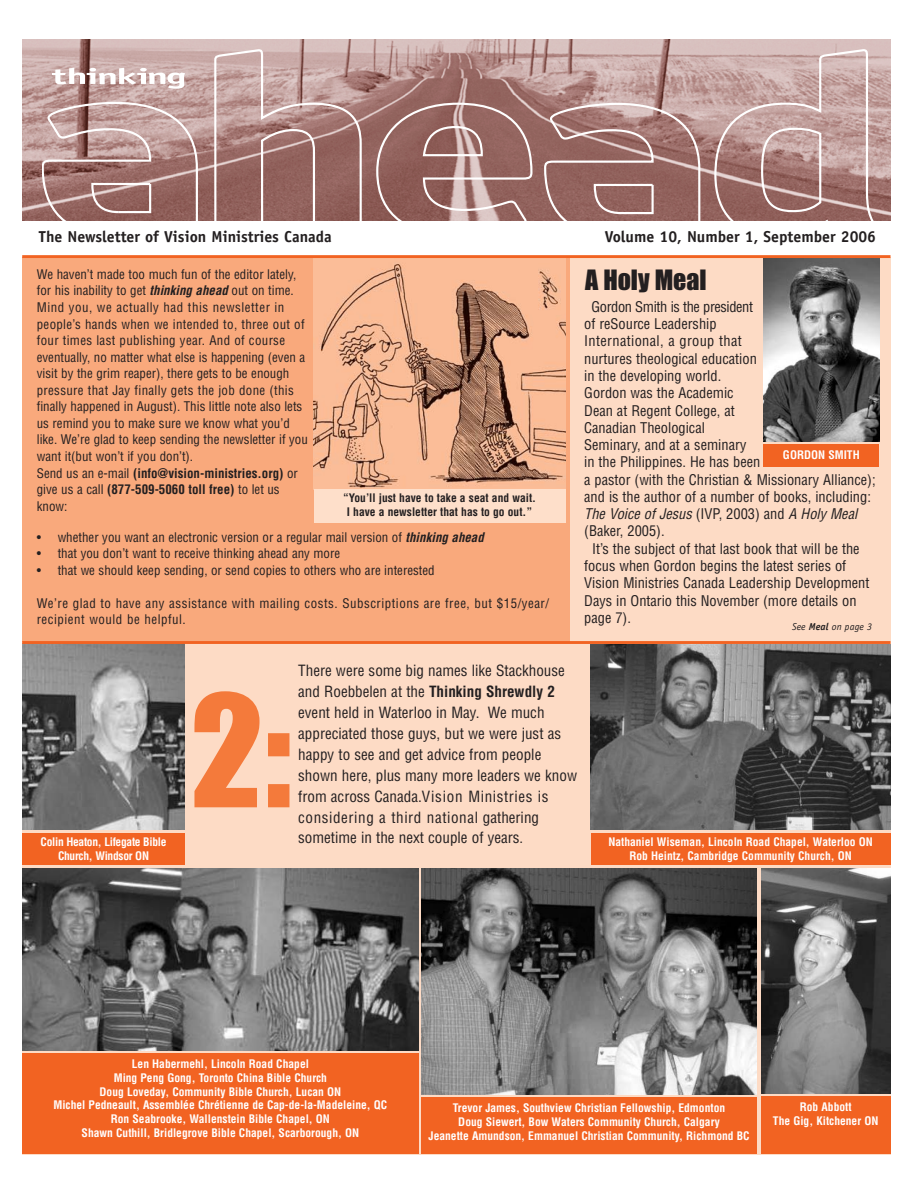
<style>
.page{position:relative;width:918px;height:1188px;background:#fff}
.page>*{position:absolute;margin:0;border:0;box-sizing:border-box;transform-origin:0 0}
.t1{font:144px "Impact";color:#f47a3b}
.t2{font:25.95px "Impact";color:#231f20}
.t3{font:700 15.9px "Officina Sans";color:#231f20}
.t4{font:condensed 15.15px/20.9px "Helvetica";color:#231f20}
.t5{font:condensed 14.4px "Helvetica";color:#231f20}
.t6{font:italic condensed 14.4px "Helvetica";color:#231f20}
.t7{font:condensed 14.4px "Helvetica";letter-spacing:-.025em;color:#231f20}
.t8{font:condensed 14.4px "Helvetica";letter-spacing:.025em;color:#231f20}
.t9{font:condensed 12.9px/16.5px "Helvetica";color:#231f20}
.t10{font:condensed 12.9px/16.5px "Helvetica";letter-spacing:.04em;color:#231f20}
.t11{font:700 condensed 11.55px/13.8px "Helvetica";color:#fff;text-align:center}
.t12{font:700 condensed 11.55px/13.8px "Helvetica";color:#231f20;text-align:center}
.t13{font:700 condensed 11.55px/13.8px "Helvetica";letter-spacing:-.025em;color:#fff;text-align:center}
.t14{font:italic 10.05px "Officina Sans";color:#231f20}
.s1{font-weight:700;font-style:italic}
.s2{font-weight:700}
.s3{font-size:14.4px}
.s4{font-style:normal}
</style>
<div class="page">
<div style="left:22px;top:257px;width:869px;height:897px;background:#fddbc5"></div>
<div style="left:591px;top:833px;width:300px;height:32px;background:#f26322"></div>
<div style="left:22px;top:257px;width:548px;height:385px;background:#f9a97c"></div>
<div style="left:761px;top:1096px;width:130px;height:58px;background:#f26322"></div>
<div style="left:421px;top:1098px;width:336px;height:56px;background:#f26322"></div>
<div style="left:22px;top:1054px;width:397px;height:100px;background:#f26322"></div>
<img style="left:22px;top:868px;width:396px;height:183px">
<img style="left:761px;top:868px;width:130px;height:226px">
<img style="left:421px;top:868px;width:336px;height:227px">
<img style="left:313px;top:258px;width:252px;height:232px">
<img style="left:764px;top:258px;width:115px;height:183px">
<img style="left:591px;top:644px;width:300px;height:186px">
<div style="left:22px;top:833px;width:163px;height:31px;background:#f26322"></div>
<img style="left:22px;top:644px;width:162px;height:185px">
<div style="left:764px;top:445px;width:115px;height:22px;background:#f26322"></div>
<hr style="left:22px;top:641px;width:869px;height:3px;background:#f26322">
<div style="left:314px;top:489px;width:251px;height:34px;background:#fedfca"></div>
<hr style="left:22px;top:255px;width:869px;height:3px;background:#f26322">
<img style="left:22px;top:40px;width:869px;height:181px">
<svg style="left:42px;top:48px;width:834px;height:173px;background:#ba9895"></svg>
<svg style="left:52px;top:68px;width:133px;height:21px"></svg>
<svg style="left:117px;top:102px;width:584px;height:119px;background:#a47a76"></svg>
<img style="left:538px;top:264px;width:22px;height:50px">
<p class="t3" style="left:39px;top:231px;width:294px">The Newsletter of Vision Ministries Canada</p>
<p class="t3" style="left:605px;top:231px;width:273px">Volume 10, Number 1, September 2006</p>
<p class="t9" style="left:37px;top:267px;width:273px">We haven’t made too much fun of the editor lately, for his inability to get <span class="s1">thinking ahead</span>out on time.<br>Mind you, we actually had this newsletter in people’s hands when we intended to, three out of four times last publishing year. And of course eventually, no matter what else is happening (even a visit by the grim reaper), there gets to be enough pressure that Jay finally gets the job done (this finally happened in August). This little note also lets us remind you to make sure we know what you’d like. We’re glad to keep sending the newsletter if you want it(but won’t if you don’t).<br>Send us an e-mail <span class="s2">(info@vision-ministries.org)</span> or give us a call <span class="s2">(877-509-5060 toll free)</span> to let us know:</p>
<p class="t9" style="left:37px;top:530px;width:451px">• whether you want an electronic version or a regular mail version of <span class="s1">thinking ahead</span></p>
<p class="t9" style="left:37px;top:546px;width:305px">• that you don’t want to receive thinking ahead any more</p>
<p class="t9" style="left:37px;top:563px;width:399px">• that we should keep sending, or send copies to others who are interested</p>
<p class="t10" style="left:37px;top:596px;width:514px">We’re glad to have any assistance with mailing costs. Subscriptions are free, but $15/year/ recipient would be helpful.</p>
<p class="t4" style="left:298px;top:662px;width:280px">There were some big names like Stackhouse and Roebbelen at the <span class="s2">Thinking Shrewdly 2 </span>event held in Waterloo in May. We much appreciated those guys, but we were just as happy to see and get advice from people shown here, plus many more leaders we know from across Canada.Vision Ministries is considering a third national gathering sometime in the next couple of years<span class="s3">.</span></p>
<h2 class="t2" style="left:585px;top:272px;width:123px">A Holy Meal</h2>
<p class="t7" style="left:591px;top:301px;width:163px">Gordon Smith is the president</p>
<p class="t5" style="left:584px;top:318px;width:134px">of reSource Leadership</p>
<p class="t8" style="left:584px;top:336px;width:159px">International, a group that</p>
<p class="t5" style="left:584px;top:353px;width:174px">nurtures theological education</p>
<p class="t5" style="left:584px;top:370px;width:139px">in the developing world.</p>
<p class="t5" style="left:584px;top:387px;width:151px">Gordon was the Academic</p>
<p class="t5" style="left:584px;top:405px;width:152px">Dean at Regent College, at</p>
<p class="t5" style="left:584px;top:422px;width:122px">Canadian Theological</p>
<p class="t5" style="left:584px;top:439px;width:164px">Seminary, and at a seminary</p>
<p class="t5" style="left:584px;top:457px;width:178px">in the Philippines. He has been</p>
<p class="t5" style="left:584px;top:474px;width:293px">a pastor (with the Christian &amp; Missionary Alliance);</p>
<p class="t5" style="left:584px;top:491px;width:288px">and is the author of a number of books, including:</p>
<p class="t6" style="left:584px;top:508px;width:277px">The Voice of Jesus <span class="s4">( I V P, 2 0 0 3 ) a n d</span> A Holy Meal</p>
<p class="t5" style="left:584px;top:526px;width:82px">(Baker, 2005).</p>
<p class="t5" style="left:592px;top:543px;width:269px">It’s the subject of that last book that will be the</p>
<p class="t5" style="left:584px;top:560px;width:263px">focus when Gordon begins the latest series of</p>
<p class="t5" style="left:584px;top:578px;width:287px">Vision Ministries Canada Leadership Development</p>
<p class="t5" style="left:584px;top:595px;width:274px">Days in Ontario this November (more details on</p>
<p class="t5" style="left:584px;top:612px;width:48px">page 7).</p>
<p class="t11" style="left:783px;top:449px;width:78px">GORDON SMITH</p>
<p class="t12" style="left:343px;top:492px;width:195px">“You’ll just have to take a seat and wait.<br>I have a newsletter that has to go out.”</p>
<p class="t14" style="left:792px;top:622px;width:82px">See <span class="s2">Meal</span> on page 3</p>
<h1 class="t1" style="left:191px;top:705px;width:103px">2:</h1>
<p class="t13" style="left:41px;top:836px;width:127px">Colin Heaton, Lifegate Bible<br>Church, Windsor ON</p>
<p class="t11" style="left:608px;top:836px;width:266px">Nathaniel Wiseman, Lincoln Road Chapel, Waterloo ON<br>Rob Heintz, Cambridge Community Church, ON</p>
<p class="t11" style="left:53px;top:1058px;width:335px">Len Habermehl, Lincoln Road Chapel<br>Ming Peng Gong, Toronto China Bible Church<br>Doug Loveday, Community Bible Church, Lucan ON<br>Michel Pedneault, Assemblée Chrétienne de Cap-de-la-Madeleine, QC Ron Seabrooke, Wallenstein Bible Chapel, ON<br>Shawn Cuthill, Bridlegrove Bible Chapel, Scarborough, ON</p>
<p class="t11" style="left:429px;top:1102px;width:323px">Trevor James, Southview Christian Fellowship, Edmonton<br>Doug Siewert, Bow Waters Community Church, Calgary<br>Jeanette Amundson, Emmanuel Christian Community, Richmond BC</p>
<p class="t11" style="left:773px;top:1101px;width:107px">Rob Abbott<br>The Gig, Kitchener ON</p>
</div>
